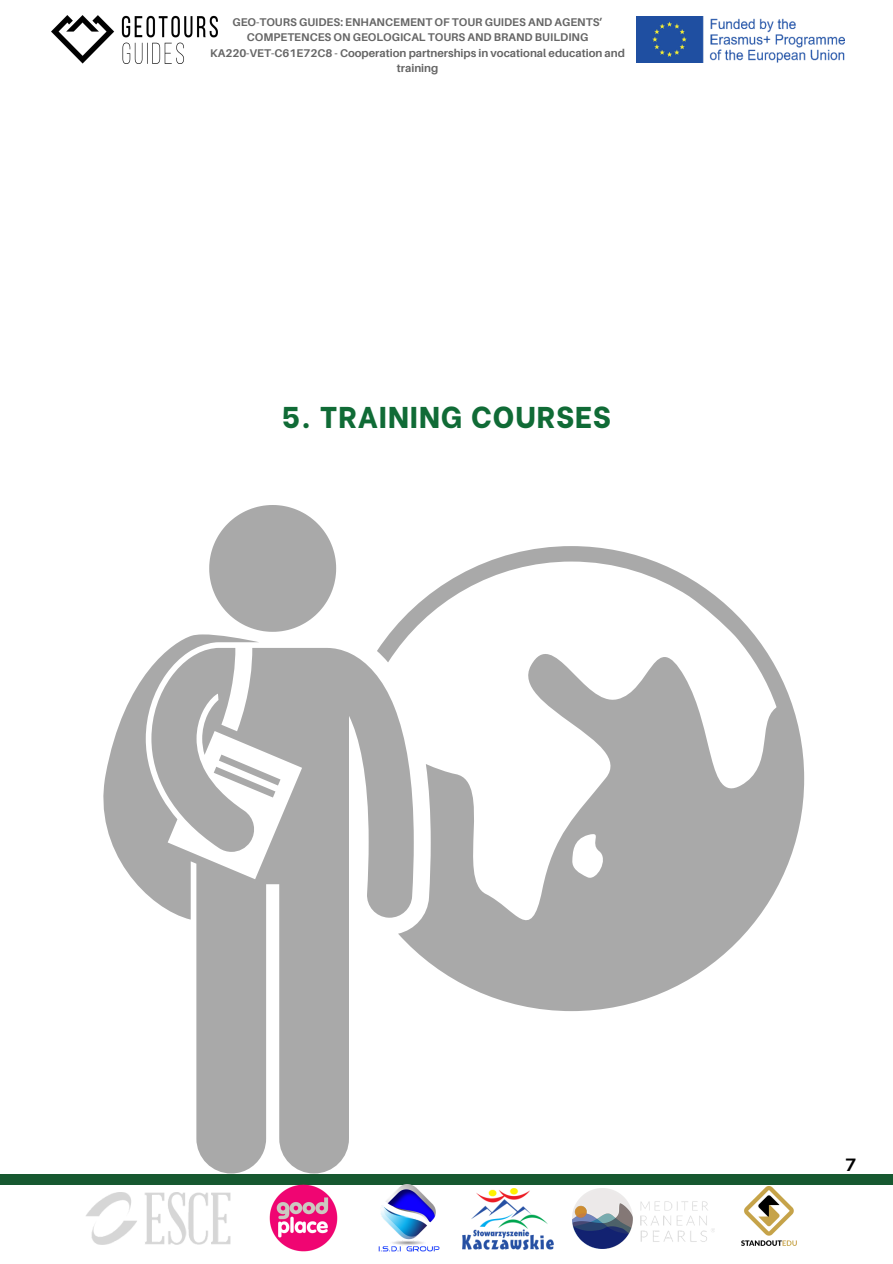
<style>
.page{position:relative;width:893px;height:1264px;background:#fff}
.page>*{position:absolute;margin:0;border:0;box-sizing:border-box;transform-origin:0 0}
.t1{font:800 30px "Be Vietnam";letter-spacing:.03em;color:#106b36}
.t2{font:700 18px "Aileron";color:#000}
.t3{font:700 11.25px/15.3px "Aileron";color:#666;text-align:center}
</style>
<div class="page">
<div style="left:0;top:1174px;width:892px;height:10px;background:#165830"></div>
<img style="left:51px;top:15px;width:166px;height:49px">
<img style="left:636px;top:16px;width:208px;height:47px">
<img style="left:86px;top:1192px;width:145px;height:52px">
<img style="left:265px;top:1184px;width:76px;height:68px">
<img style="left:374px;top:1184px;width:68px;height:68px">
<img style="left:462px;top:1188px;width:91px;height:60px">
<img style="left:572px;top:1188px;width:142px;height:60px">
<img style="left:721px;top:1184px;width:94px;height:62px">
<svg style="left:389px;top:546px;width:415px;height:465px"></svg>
<svg style="left:103px;top:634px;width:311px;height:539px;fill:#a9a9a9"></svg>
<svg style="left:209px;top:505px;width:127px;height:127px"></svg>
<svg style="left:214px;top:754px;width:66px;height:43px"></svg>
<p class="t3" style="left:210px;top:14px;width:416px">GEO-TOURS GUIDES: ENHANCEMENT OF TOUR GUIDES AND AGENTS’ COMPETENCES ON GEOLOGICAL TOURS AND BRAND BUILDING KA220-VET-C61E72C8 - Cooperation partnerships in vocational education and training</p>
<h1 class="t1" style="left:282px;top:392px;width:330px">5. TRAINING COURSES</h1>
<h2 class="t2" style="left:845px;top:1153px;width:13px">7</h2>
</div>
